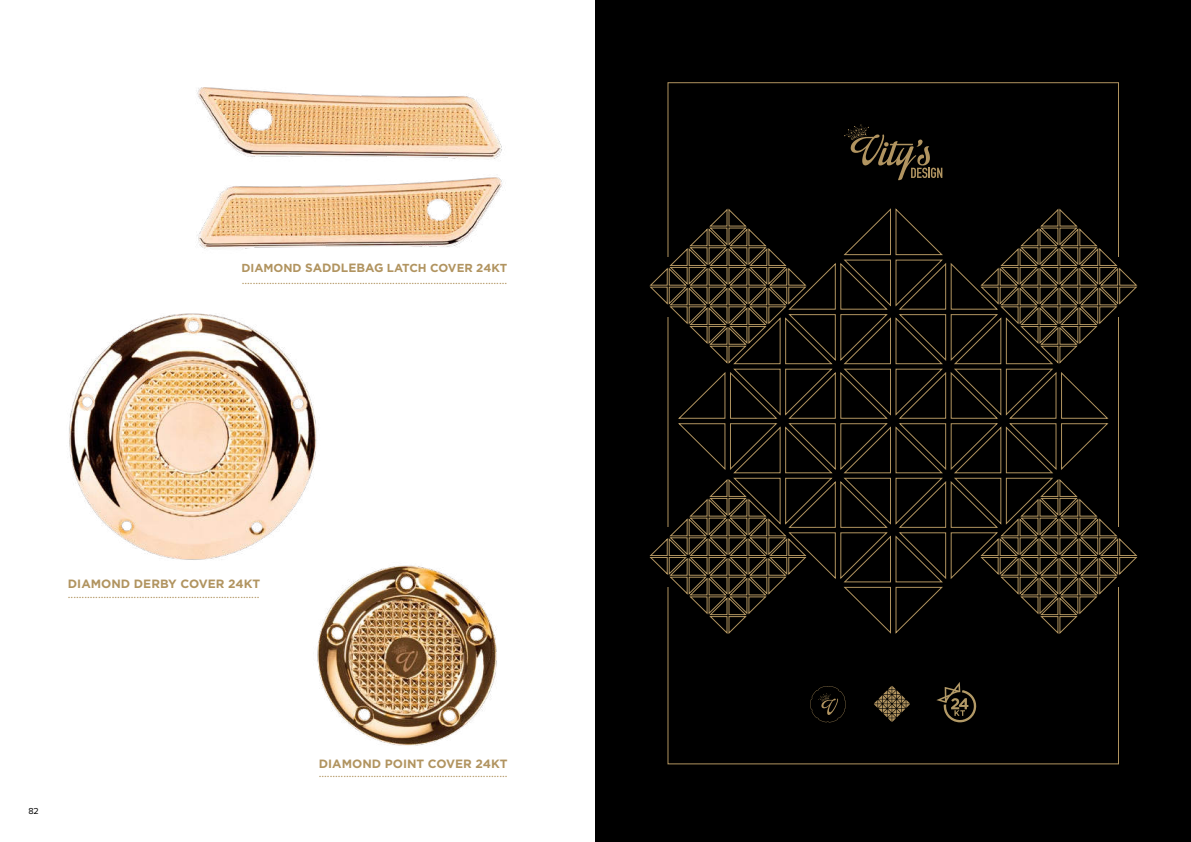
<style>
.page{position:relative;width:1191px;height:842px;background:#fff}
.page>*{position:absolute;margin:0;border:0;box-sizing:border-box;transform-origin:0 0}
.t1{font:12px "Minion Pro";color:#b19460}
.t2{font:700 12px "Gotham";color:#b19460}
.t3{font:700 11.6px "Gotham";color:#b19460}
.t4{font:9px "Proxima Nova";color:#000}
.s1{font-size:12px}
</style>
<div class="page">
<div style="left:595px;top:0;width:596px;height:842px;background:#000"></div>
<svg style="left:650px;top:208px;width:486px;height:426px"></svg>
<svg style="left:810px;top:686px;width:36px;height:36px"></svg>
<svg style="left:936px;top:682px;width:41px;height:40px"></svg>
<svg style="left:874px;top:686px;width:36px;height:36px"></svg>
<svg style="left:844px;top:124px;width:98px;height:56px"></svg>
<img style="left:69px;top:313px;width:248px;height:247px">
<img style="left:302px;top:551px;width:195px;height:195px">
<img style="left:196px;top:87px;width:307px;height:162px">
<p class="t3" style="left:241px;top:262px;width:267px">DIAMOND <span class="s1">SADDLEBAG</span> LATCH COVER 24KT</p>
<p class="t1" style="left:242px;top:273px;width:267px">.................................................................................................</p>
<p class="t2" style="left:68px;top:579px;width:194px">DIAMOND DERBY COVER 24KT</p>
<p class="t1" style="left:68px;top:586px;width:193px">......................................................................</p>
<p class="t4" style="left:28px;top:807px;width:12px">82</p>
<p class="t2" style="left:319px;top:758px;width:190px">DIAMOND POINT COVER 24KT</p>
<p class="t1" style="left:319px;top:765px;width:190px">.....................................................................</p>
</div>
